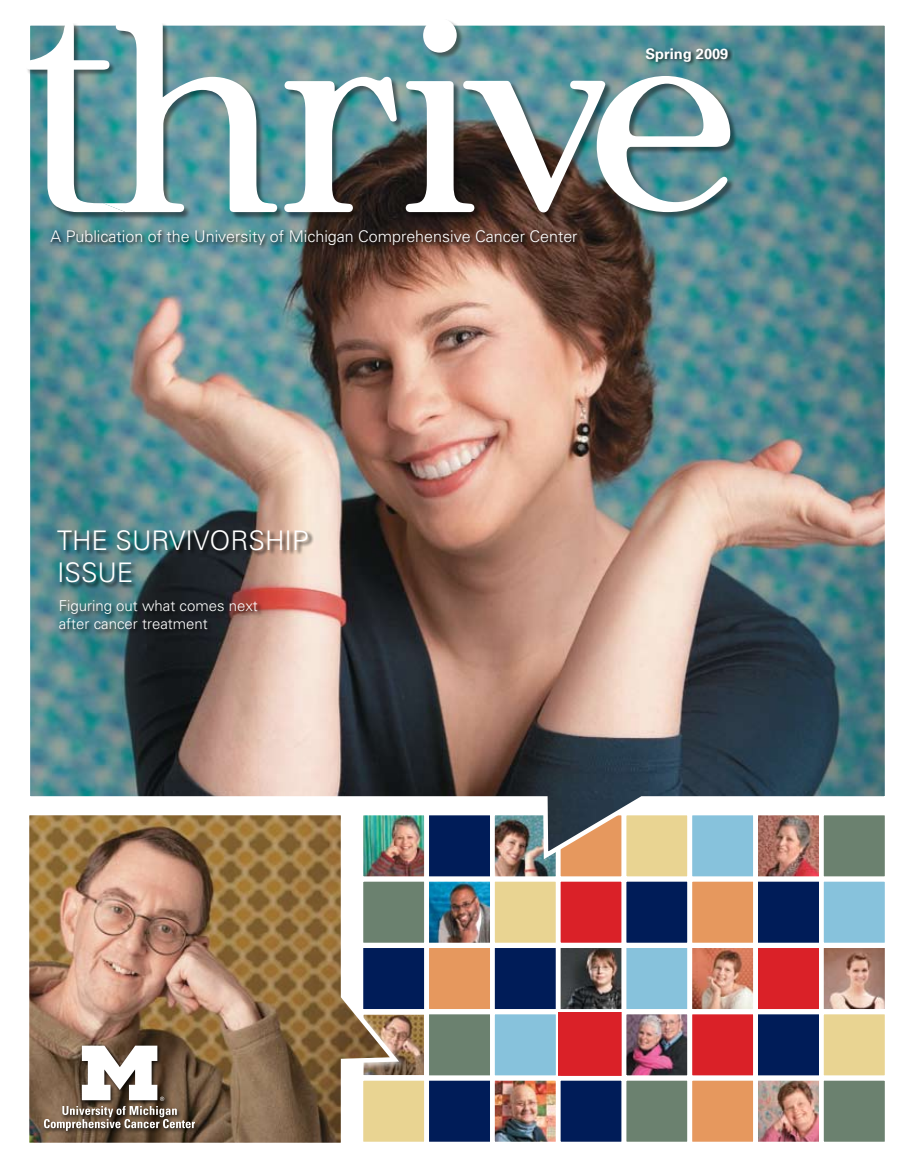
<style>
.page{position:relative;width:918px;height:1175px;background:#fff}
.page>*{position:absolute;margin:0;border:0;box-sizing:border-box;transform-origin:0 0}
.t1{font:300 27px/32.4px "Univers";color:#fff}
.t2{font:300 16.05px "Univers";color:#fff}
.t3{font:300 15px/18px "Univers";color:#fff}
.t4{font:700 14.7px "Univers";color:#fff}
</style>
<div class="page">
<img style="left:407px;top:863px;width:16px;height:12px">
<div style="left:424px;top:810px;width:71px;height:71px;background:#001c58;border:5px solid #fff"></div>
<img style="left:496px;top:863px;width:59px;height:12px">
<div style="left:490px;top:810px;width:71px;height:71px;border:5px solid #fff"></div>
<div style="left:556px;top:810px;width:70px;height:71px;background:#e6985e;border:5px solid #fff"></div>
<div style="left:622px;top:810px;width:70px;height:71px;background:#e9d492;border:5px solid #fff"></div>
<div style="left:690px;top:813px;width:66px;height:65px;background:#87c2dc"></div>
<div style="left:687px;top:810px;width:71px;height:71px;border:5px solid #fff"></div>
<img style="left:759px;top:863px;width:59px;height:12px">
<div style="left:753px;top:810px;width:71px;height:71px;border:5px solid #fff"></div>
<div style="left:819px;top:810px;width:71px;height:71px;background:#6b816f;border:5px solid #fff"></div>
<div style="left:358px;top:877px;width:71px;height:70px;background:#6b816f;border:5px solid #fff"></div>
<img style="left:430px;top:883px;width:59px;height:58px">
<div style="left:424px;top:877px;width:71px;height:70px;border:5px solid #fff"></div>
<div style="left:490px;top:877px;width:71px;height:70px;background:#e9d492;border:5px solid #fff"></div>
<div style="left:556px;top:877px;width:70px;height:70px;background:#da2128;border:5px solid #fff"></div>
<div style="left:622px;top:877px;width:70px;height:70px;background:#001c58;border:5px solid #fff"></div>
<div style="left:687px;top:877px;width:71px;height:70px;background:#e6985e;border:5px solid #fff"></div>
<div style="left:753px;top:877px;width:71px;height:70px;background:#001c58;border:5px solid #fff"></div>
<div style="left:819px;top:877px;width:71px;height:70px;background:#87c2dc;border:5px solid #fff"></div>
<div style="left:358px;top:943px;width:71px;height:70px;background:#001c58;border:5px solid #fff"></div>
<div style="left:424px;top:943px;width:71px;height:70px;background:#e6985e;border:5px solid #fff"></div>
<div style="left:490px;top:943px;width:71px;height:70px;background:#001c58;border:5px solid #fff"></div>
<img style="left:562px;top:949px;width:58px;height:58px">
<div style="left:556px;top:943px;width:70px;height:70px;border:5px solid #fff"></div>
<div style="left:622px;top:943px;width:70px;height:70px;background:#87c2dc;border:5px solid #fff"></div>
<img style="left:693px;top:949px;width:59px;height:58px">
<div style="left:687px;top:943px;width:71px;height:70px;border:5px solid #fff"></div>
<div style="left:753px;top:943px;width:71px;height:70px;background:#da2128;border:5px solid #fff"></div>
<img style="left:825px;top:949px;width:59px;height:58px">
<div style="left:819px;top:943px;width:71px;height:70px;border:5px solid #fff"></div>
<svg style="left:407px;top:1015px;width:16px;height:59px"></svg>
<div style="left:358px;top:1009px;width:71px;height:71px;border:5px solid #fff"></div>
<div style="left:424px;top:1009px;width:71px;height:71px;background:#6b816f;border:5px solid #fff"></div>
<div style="left:490px;top:1009px;width:71px;height:71px;background:#87c2dc;border:5px solid #fff"></div>
<div style="left:558px;top:1012px;width:66px;height:65px;background:#da2128"></div>
<img style="left:628px;top:1015px;width:58px;height:59px">
<div style="left:622px;top:1009px;width:70px;height:71px;border:5px solid #fff"></div>
<div style="left:687px;top:1009px;width:71px;height:71px;background:#da2128;border:5px solid #fff"></div>
<div style="left:753px;top:1009px;width:71px;height:71px;background:#001c58;border:5px solid #fff"></div>
<div style="left:819px;top:1009px;width:71px;height:71px;background:#e9d492;border:5px solid #fff"></div>
<div style="left:358px;top:1075px;width:71px;height:71px;background:#e9d492;border:5px solid #fff"></div>
<div style="left:424px;top:1075px;width:71px;height:71px;background:#001c58;border:5px solid #fff"></div>
<img style="left:496px;top:1081px;width:59px;height:59px">
<div style="left:490px;top:1075px;width:71px;height:71px;border:5px solid #fff"></div>
<div style="left:556px;top:1075px;width:70px;height:71px;background:#001c58;border:5px solid #fff"></div>
<div style="left:622px;top:1075px;width:70px;height:71px;background:#6b816f;border:5px solid #fff"></div>
<div style="left:687px;top:1075px;width:71px;height:71px;background:#e6985e;border:5px solid #fff"></div>
<img style="left:759px;top:1081px;width:59px;height:59px">
<div style="left:753px;top:1075px;width:71px;height:71px;border:5px solid #fff"></div>
<div style="left:819px;top:1075px;width:71px;height:71px;background:#6b816f;border:5px solid #fff"></div>
<img style="left:30px;top:25px;width:860px;height:838px">
<div style="left:26px;top:19px;width:712px;height:201px;background:#000;opacity:.44"></div>
<svg style="left:26px;top:22px;width:251px;height:190px"></svg>
<svg style="left:284px;top:77px;width:113px;height:135px"></svg>
<svg style="left:406px;top:19px;width:324px;height:193px"></svg>
<div style="left:49px;top:229px;width:533px;height:21px;background:#000;opacity:.95"></div>
<div style="left:645px;top:47px;width:88px;height:20px;background:#000;opacity:.75"></div>
<div style="left:22px;top:808px;width:385px;height:347px;background:#fff;opacity:.75"></div>
<img style="left:22px;top:808px;width:382px;height:341px">
<div style="left:57px;top:530px;width:257px;height:59px;background:#000;opacity:.75"></div>
<div style="left:59px;top:599px;width:205px;height:36px;background:#000;opacity:.75"></div>
<div style="left:42px;top:1043px;width:158px;height:93px;background:#000;opacity:.75"></div>
<svg style="left:44px;top:1045px;width:151px;height:85px"></svg>
<p class="t2" style="left:51px;top:227px;width:529px">A Publication of the University of Michigan Comprehensive Cancer Center</p>
<p class="t4" style="left:645px;top:44px;width:85px">Spring 2009</p>
<p class="t1" style="left:57px;top:523px;width:249px">The su rvivorship iSSu</p>
<p class="t1" style="left:117px;top:556px;width:18px">e</p>
<p class="t3" style="left:59px;top:596px;width:201px">Figuring out what comes next after cancer treatment</p>
</div>
